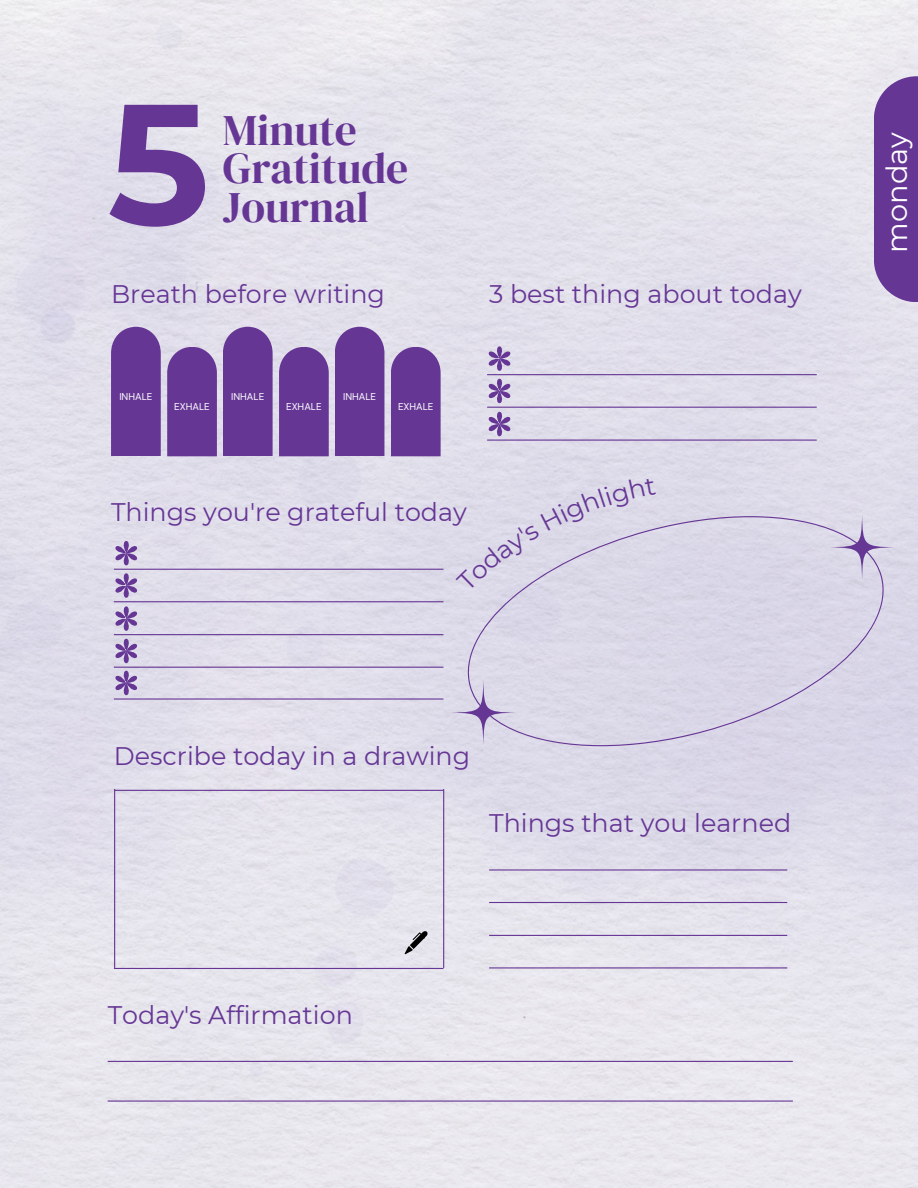
<style>
.page{position:relative;width:918px;height:1188px;background:#fff}
.page>*{position:absolute;margin:0;border:0;box-sizing:border-box;transform-origin:0 0}
.t1{font:700 171.3px "Montserrat";color:#663695}
.t2{font:43.5px/38.2px "DM Serif Display";color:#663695}
.t3{font:28.8px "Montserrat";color:#fff}
.t4{font:25.35px "Montserrat";color:#663695}
.t5{font:9.9px "DM Sans";color:#fff}
</style>
<div class="page">
<hr style="left:108px;top:1061px;width:685px;height:1px;background:#663695">
<hr style="left:108px;top:1101px;width:685px;height:1px;background:#663695">
<div style="left:111px;top:327px;width:50px;height:129px;background:#663695"></div>
<svg style="left:167px;top:347px;width:50px;height:109px;background:#6c3f99"></svg>
<div style="left:223px;top:327px;width:50px;height:129px;background:#663695"></div>
<svg style="left:279px;top:347px;width:50px;height:109px;background:#6c3f99"></svg>
<div style="left:335px;top:327px;width:49px;height:129px;background:#663695"></div>
<svg style="left:391px;top:347px;width:50px;height:109px;background:#6c3f99"></svg>
<hr style="left:114px;top:569px;width:329px;height:1px;background:#663695">
<hr style="left:114px;top:601px;width:329px;height:1px;background:#663695">
<hr style="left:114px;top:634px;width:329px;height:1px;background:#663695">
<hr style="left:114px;top:667px;width:329px;height:1px;background:#663695">
<hr style="left:114px;top:698px;width:329px;height:2px;background:#663695">
<svg style="left:108px;top:537px;width:37px;height:162px;background:#c2b5d5"></svg>
<hr style="left:114px;top:790px;width:330px;height:1px;background:#663695">
<hr style="left:114px;top:968px;width:329px;height:1px;background:#663695">
<hr style="left:114px;top:789px;width:1px;height:179px;background:#663695">
<hr style="left:443px;top:789px;width:1px;height:179px;background:#663695">
<svg style="left:405px;top:931px;width:23px;height:23px"></svg>
<hr style="left:489px;top:869px;width:298px;height:2px;background:#663695">
<hr style="left:489px;top:902px;width:298px;height:1px;background:#663695">
<hr style="left:489px;top:935px;width:298px;height:1px;background:#663695">
<hr style="left:489px;top:967px;width:298px;height:1px;background:#663695">
<div style="left:451px;top:515px;width:444px;height:230px;background:#dad7e7"></div>
<hr style="left:487px;top:374px;width:330px;height:1px;background:#663695">
<hr style="left:487px;top:407px;width:330px;height:1px;background:#663695">
<hr style="left:487px;top:440px;width:330px;height:1px;background:#663695">
<svg style="left:481px;top:342px;width:37px;height:98px;background:#c4b7d6"></svg>
<div style="left:874px;top:76px;width:44px;height:226px;background:#663695"></div>
<div style="left:456px;top:477px;width:200px;height:115px;background:#dcd9e8"></div>
<p class="t1" style="left:108px;top:59px;width:103px">5</p>
<p class="t2" style="left:223px;top:111px;width:187px">Minute<br>Gratitude<br>Journal</p>
<p class="t4" style="left:111px;top:279px;width:276px">Breath before writing</p>
<p class="t5" style="left:119px;top:390px;width:35px">INHALE</p>
<p class="t5" style="left:174px;top:400px;width:37px">EXHALE</p>
<p class="t5" style="left:231px;top:390px;width:35px">INHALE</p>
<p class="t5" style="left:286px;top:400px;width:37px">EXHALE</p>
<p class="t5" style="left:343px;top:390px;width:35px">INHALE</p>
<p class="t5" style="left:398px;top:400px;width:37px">EXHALE</p>
<p class="t4" style="left:489px;top:279px;width:314px">3 best thing about today</p>
<p class="t4" style="left:111px;top:497px;width:357px">Things you're grateful today</p>
<p class="t3" style="left:879px;top:253px;width:123px;rotate:-90deg">monday</p>
<p class="t4" style="left:114px;top:741px;width:358px">Describe today in a drawing</p>
<p class="t4" style="left:489px;top:808px;width:304px">Things that you learned</p>
<p class="t4" style="left:108px;top:1000px;width:247px">Today's Affirmation</p>
</div>
